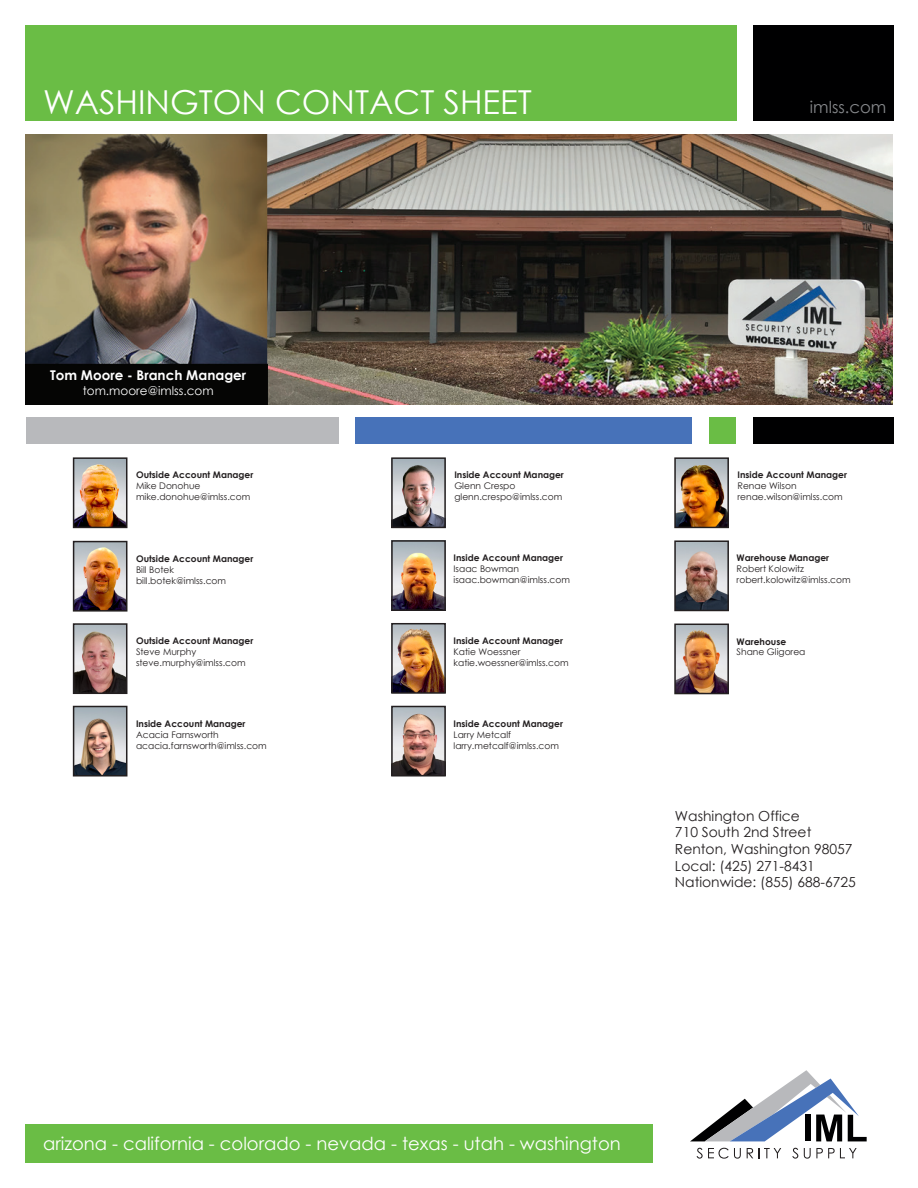
<style>
.page{position:relative;width:918px;height:1188px;background:#fff}
.page>*{position:absolute;margin:0;border:0;box-sizing:border-box;transform-origin:0 0}
.t1{font:33px "Century Gothic";color:#fff}
.t2{font:18px "Century Gothic";color:#fff}
.t3{font:16.5px "Century Gothic";color:#86888b}
.t4{font:13.8px/16.6px "Century Gothic";color:#231f20}
.t5{font:700 13.5px "Century Gothic";color:#fff}
.t6{font:12px "Century Gothic";color:#fff}
.t7{font:9.15px/10.9px "Century Gothic";color:#231f20}
.t8{font:700 9.15px "Century Gothic";color:#231f20}
</style>
<div class="page">
<img style="left:26px;top:134px;width:866px;height:270px">
<img style="left:76px;top:626px;width:48px;height:65px">
<div style="left:73px;top:623px;width:54px;height:71px;border:2px solid #231f20"></div>
<img style="left:76px;top:709px;width:48px;height:65px">
<div style="left:73px;top:706px;width:54px;height:71px;border:2px solid #231f20"></div>
<img style="left:677px;top:460px;width:49px;height:65px">
<div style="left:674px;top:457px;width:55px;height:71px;border:2px solid #231f20"></div>
<img style="left:76px;top:460px;width:48px;height:65px">
<div style="left:73px;top:457px;width:54px;height:71px;border:2px solid #231f20"></div>
<img style="left:76px;top:544px;width:48px;height:65px">
<div style="left:73px;top:541px;width:54px;height:71px;border:2px solid #231f20"></div>
<img style="left:394px;top:460px;width:49px;height:65px">
<div style="left:391px;top:457px;width:55px;height:71px;border:2px solid #231f20"></div>
<img style="left:394px;top:543px;width:49px;height:65px">
<div style="left:391px;top:540px;width:55px;height:71px;border:2px solid #231f20"></div>
<img style="left:394px;top:626px;width:49px;height:65px">
<div style="left:391px;top:623px;width:55px;height:71px;border:2px solid #231f20"></div>
<img style="left:394px;top:709px;width:49px;height:65px">
<div style="left:391px;top:706px;width:55px;height:71px;border:2px solid #231f20"></div>
<img style="left:677px;top:627px;width:49px;height:64px">
<div style="left:674px;top:624px;width:55px;height:70px;border:2px solid #231f20"></div>
<img style="left:677px;top:543px;width:49px;height:65px">
<div style="left:674px;top:540px;width:55px;height:71px;border:2px solid #231f20"></div>
<div style="left:26px;top:25px;width:711px;height:96px;background:#6abd45"></div>
<div style="left:753px;top:25px;width:141px;height:96px;background:#000001"></div>
<div style="left:26px;top:417px;width:312px;height:27px;background:#b8b9bc"></div>
<div style="left:356px;top:417px;width:336px;height:27px;background:#4772b9"></div>
<div style="left:710px;top:417px;width:26px;height:27px;background:#6abd45"></div>
<div style="left:753px;top:417px;width:141px;height:27px;background:#000001"></div>
<div style="left:25px;top:1124px;width:628px;height:39px;background:#6abd45"></div>
<svg style="left:697px;top:1148px;width:44px;height:11px"></svg>
<svg style="left:747px;top:1148px;width:34px;height:10px"></svg>
<svg style="left:792px;top:1148px;width:6px;height:11px"></svg>
<svg style="left:804px;top:1148px;width:53px;height:11px"></svg>
<svg style="left:690px;top:1070px;width:177px;height:71px"></svg>
<h1 class="t1" style="left:43px;top:79px;width:490px">WASHINGTON CONTACT SHEET</h1>
<h3 class="t3" style="left:810px;top:95px;width:78px">imlss.com</h3>
<h3 class="t5" style="left:50px;top:365px;width:198px">Tom Moore - Branch Manager</h3>
<h3 class="t6" style="left:83px;top:382px;width:132px">tom.moore@imlss.com</h3>
<p class="t8" style="left:136px;top:468px;width:119px">Outside Account Manager</p>
<p class="t7" style="left:136px;top:480px;width:116px">Mike Donohue mike.donohue@imlss.com</p>
<p class="t8" style="left:454px;top:468px;width:111px">Inside Account Manager</p>
<p class="t7" style="left:454px;top:480px;width:109px">Glenn Crespo glenn.crespo@imlss.com</p>
<p class="t8" style="left:737px;top:468px;width:111px">Inside Account Manager</p>
<p class="t7" style="left:737px;top:480px;width:107px">Renae Wilson renae.wilson@imlss.com</p>
<p class="t8" style="left:136px;top:552px;width:119px">Outside Account Manager</p>
<p class="t7" style="left:136px;top:564px;width:92px">Bill Botek bill.botek@imlss.com</p>
<p class="t8" style="left:454px;top:551px;width:111px">Inside Account Manager</p>
<p class="t7" style="left:454px;top:563px;width:118px">Isaac Bowman isaac.bowman@imlss.com</p>
<p class="t8" style="left:737px;top:551px;width:94px">Warehouse Manager</p>
<p class="t7" style="left:737px;top:563px;width:115px">Robert Kolowitz robert.kolowitz@imlss.com</p>
<p class="t8" style="left:136px;top:634px;width:119px">Outside Account Manager</p>
<p class="t7" style="left:136px;top:646px;width:111px">Steve Murphy steve.murphy@imlss.com</p>
<p class="t8" style="left:454px;top:634px;width:111px">Inside Account Manager</p>
<p class="t7" style="left:454px;top:646px;width:117px">Katie Woessner katie.woessner@imlss.com</p>
<p class="t8" style="left:737px;top:634px;width:51px">Warehouse</p>
<p class="t7" style="left:737px;top:647px;width:70px">Shane Gligorea</p>
<p class="t8" style="left:136px;top:716px;width:111px">Inside Account Manager</p>
<p class="t7" style="left:136px;top:729px;width:132px">Acacia Farnsworth acacia.farnsworth@imlss.com</p>
<p class="t8" style="left:454px;top:716px;width:111px">Inside Account Manager</p>
<p class="t7" style="left:454px;top:729px;width:107px">Larry Metcalf larry.metcalf@imlss.com</p>
<h3 class="t4" style="left:675px;top:807px;width:182px">Washington Office<br>710 South 2nd Street<br>Renton, Washington 98057<br>Local: (425) 271-8431<br>Nationwide: (855) 688-6725</h3>
<h2 class="t2" style="left:43px;top:1131px;width:579px">arizona - california - colorado - nevada - texas - utah - washington</h2>
</div>
